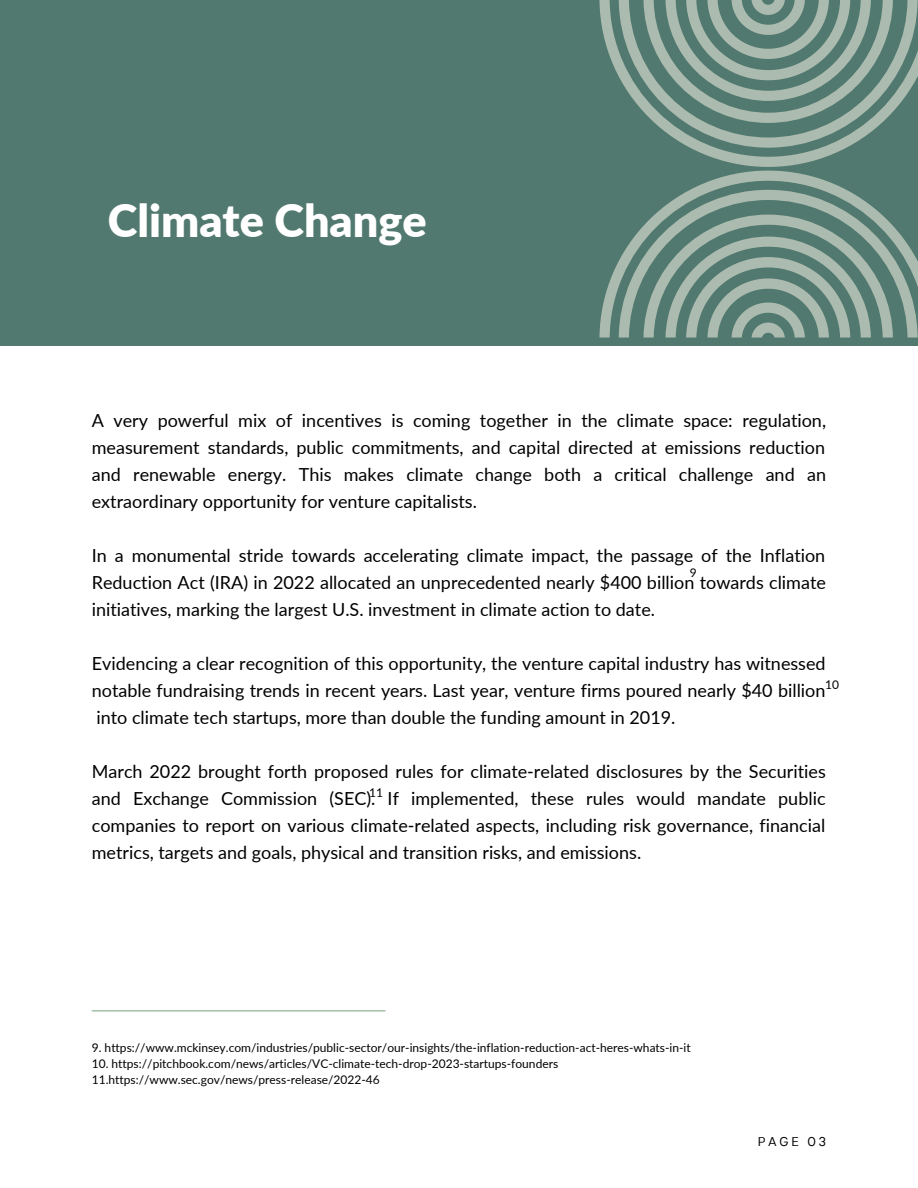
<style>
.page{position:relative;width:918px;height:1188px;background:#fff}
.page>*{position:absolute;margin:0;border:0;box-sizing:border-box;transform-origin:0 0}
.t1{font:900 45px "Lato";color:#fff}
.t2{font:18px/27px "Lato";color:#000;text-align:justify}
.t3{font:12.75px "TT Interphases";letter-spacing:.23em;color:#000001}
.t4{font:12px "Lato";color:#000}
</style>
<div class="page">
<hr style="left:92px;top:1010px;width:293px;height:1px;background:#84a98c">
<div style="left:0;top:0;width:918px;height:345px;background:#52796f"></div>
<svg style="left:599px;top:0;width:319px;height:167px"></svg>
<svg style="left:599px;top:171px;width:319px;height:167px"></svg>
<p class="t1" style="left:108px;top:193px;width:321px">Climate Change</p>
<p class="t2" style="left:92px;top:407px;width:736px">A very powerful mix of incentives is coming together in the climate space: regulation, measurement standards, public commitments, and capital directed at emissions reduction and renewable energy. This makes climate change both a critical challenge and an extraordinary opportunity for venture capitalists.</p>
<p class="t2" style="left:92px;top:542px;width:736px">In a monumental stride towards accelerating climate impact, the passage of the Inflation Reduction Act (IRA) in 2022 allocated an unprecedented nearly $400 billion towards climate initiatives, marking the largest U.S. investment in climate action to date.</p>
<p class="t2" style="left:92px;top:650px;width:735px">Evidencing a clear recognition of this opportunity, the venture capital industry has witnessed notable fundraising trends in recent years. Last year, venture firms poured nearly $40 billion into climate tech startups, more than double the funding amount in 2019.</p>
<p class="t2" style="left:92px;top:758px;width:736px">March 2022 brought forth proposed rules for climate-related disclosures by the Securities and Exchange Commission (SEC). If implemented, these rules would mandate public companies to report on various climate-related aspects, including risk governance, financial metrics, targets and goals, physical and transition risks, and emissions.</p>
<p class="t4" style="left:690px;top:565px;width:8px">9</p>
<p class="t4" style="left:825px;top:677px;width:15px">10</p>
<p class="t4" style="left:369px;top:785px;width:15px">11</p>
<p class="t4" style="left:92px;top:1040px;width:601px">9. https://www.mckinsey.com/industries/public-sector/our-insights/the-inflation-reduction-act-heres-whats-in-it</p>
<p class="t4" style="left:92px;top:1056px;width:468px">10. https://pitchbook.com/news/articles/VC-climate-tech-drop-2023-startups-founders</p>
<p class="t4" style="left:92px;top:1072px;width:290px">11.https://www.sec.gov/news/press-release/2022-46</p>
<p class="t3" style="left:758px;top:1133px;width:70px">PAGE 03</p>
</div>
